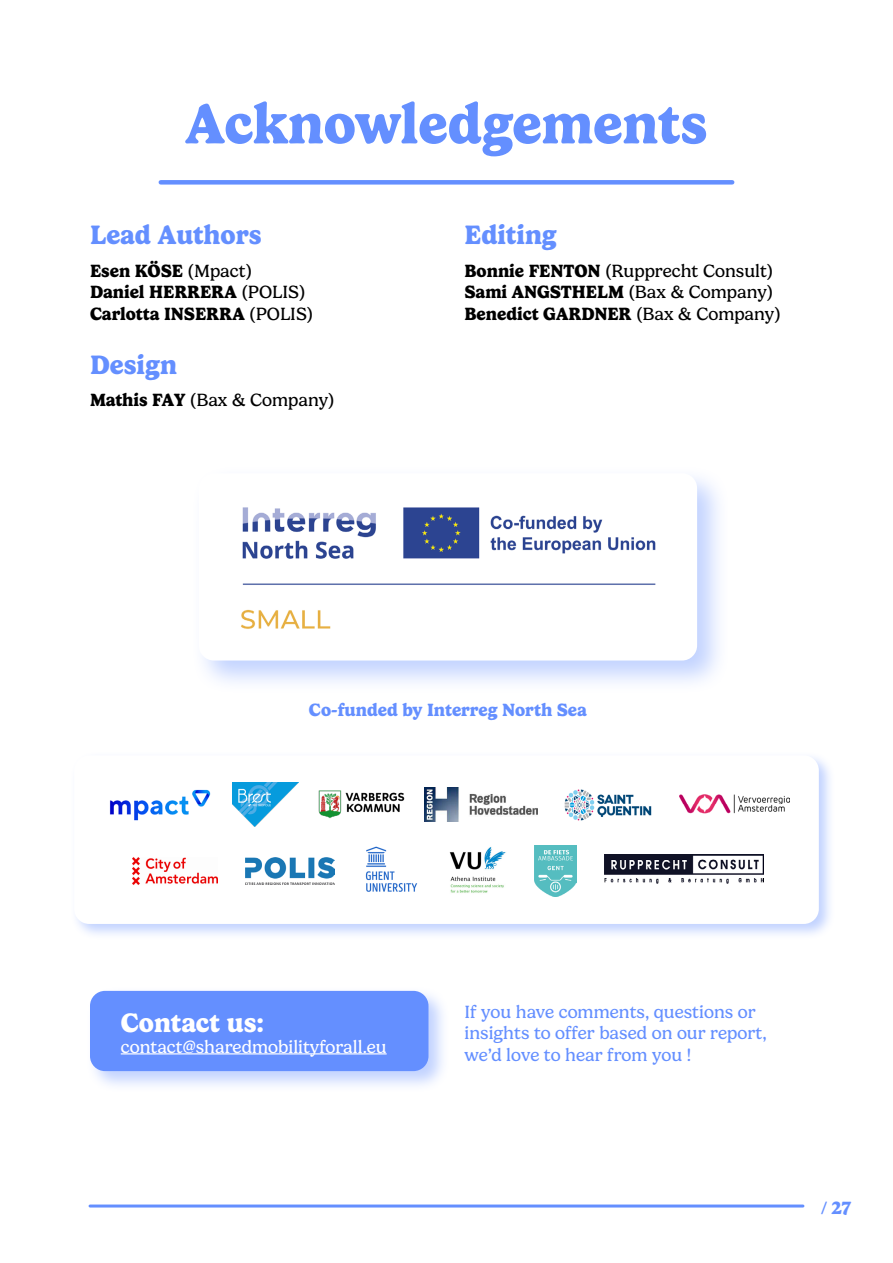
<style>
.page{position:relative;width:893px;height:1263px;background:#fff}
.page>*{position:absolute;margin:0;border:0;box-sizing:border-box;transform-origin:0 0}
.t1{font:700 57px "Gelica";color:#648fff}
.t2{font:700 27px "Gelica";color:#648fff}
.t3{font:700 27px "Gelica";letter-spacing:-.005em;color:#fff}
.t4{font:18px/21.6px "Gelica";color:#000}
.t5{font:18px/21.6px "Gelica";color:#648fff}
.t6{font:700 18px/21.6px "Gelica";letter-spacing:-.005em;color:#000}
.t7{font:18px "Gelica";color:#fff}
.t8{font:700 18px "Gelica";color:#648fff}
.s1{font-weight:400}
.s2{font-weight:700}
</style>
<div class="page">
<hr style="left:90px;top:1204px;width:713px;height:3px;background:#648fff">
<div style="left:161px;top:180px;width:571px;height:5px;background:#648fff"></div>
<div style="left:192px;top:466px;width:538px;height:228px;background:#648fff;opacity:.4"></div>
<div style="left:199px;top:473px;width:498px;height:187px;background:#fff;border-radius:15px"></div>
<img style="left:241px;top:507px;width:415px;height:122px">
<div style="left:86px;top:986px;width:363px;height:106px;background:#648fff;opacity:.4"></div>
<div style="left:90px;top:991px;width:338px;height:80px;background:#648fff;border-radius:15px"></div>
<hr style="left:121px;top:1053px;width:266px;height:1px;background:#fff">
<div style="left:70px;top:752px;width:765px;height:189px;background:#648fff;opacity:.4"></div>
<div style="left:74px;top:755px;width:745px;height:169px;background:#fff;border-radius:15px"></div>
<img style="left:449px;top:847px;width:57px;height:46px">
<img style="left:535px;top:846px;width:42px;height:50px">
<img style="left:365px;top:846px;width:53px;height:46px">
<img style="left:245px;top:857px;width:90px;height:27px">
<img style="left:604px;top:854px;width:160px;height:29px">
<img style="left:132px;top:857px;width:85px;height:28px">
<img style="left:233px;top:783px;width:65px;height:43px">
<img style="left:425px;top:788px;width:112px;height:33px">
<img style="left:564px;top:789px;width:88px;height:32px">
<img style="left:318px;top:790px;width:87px;height:29px">
<img style="left:679px;top:794px;width:110px;height:20px">
<img style="left:110px;top:789px;width:101px;height:32px">
<h1 class="t1" style="left:185px;top:91px;width:523px">Acknowledgements</h1>
<h2 class="t2" style="left:90px;top:219px;width:173px">Lead Authors</h2>
<p class="t6" style="left:90px;top:260px;width:225px">Esen KÖSE <span class="s1">(Mpact)<br></span>Daniel HERRERA <span class="s1">(POLIS)<br></span>Carlotta INSERRA <span class="s1">(POLIS)</span></p>
<h2 class="t2" style="left:90px;top:349px;width:89px">Design</h2>
<p class="t4" style="left:90px;top:390px;width:246px"><span class="s2">Mathis FAY</span> (Bax &amp; Company)</p>
<h2 class="t2" style="left:464px;top:219px;width:94px">Editing</h2>
<p class="t4" style="left:464px;top:260px;width:318px"><span class="s2">Bonnie FENTON</span> (Rupprecht Consult)<br><span class="s2">Sami ANGSTHELM</span> (Bax &amp; Company)<br><span class="s2">Benedict GARDNER</span> (Bax &amp; Company)</p>
<p class="t8" style="left:309px;top:700px;width:279px">Co-funded by Interreg North Sea</p>
<h2 class="t3" style="left:121px;top:1007px;width:145px">Contact us:</h2>
<p class="t7" style="left:121px;top:1036px;width:267px">contact@sharedmobilityforall.eu</p>
<p class="t5" style="left:464px;top:1001px;width:304px">If you have comments, questions or insights to offer based on our report, we’d love to hear from you !</p>
<p class="t8" style="left:821px;top:1198px;width:31px">/ 27</p>
</div>
